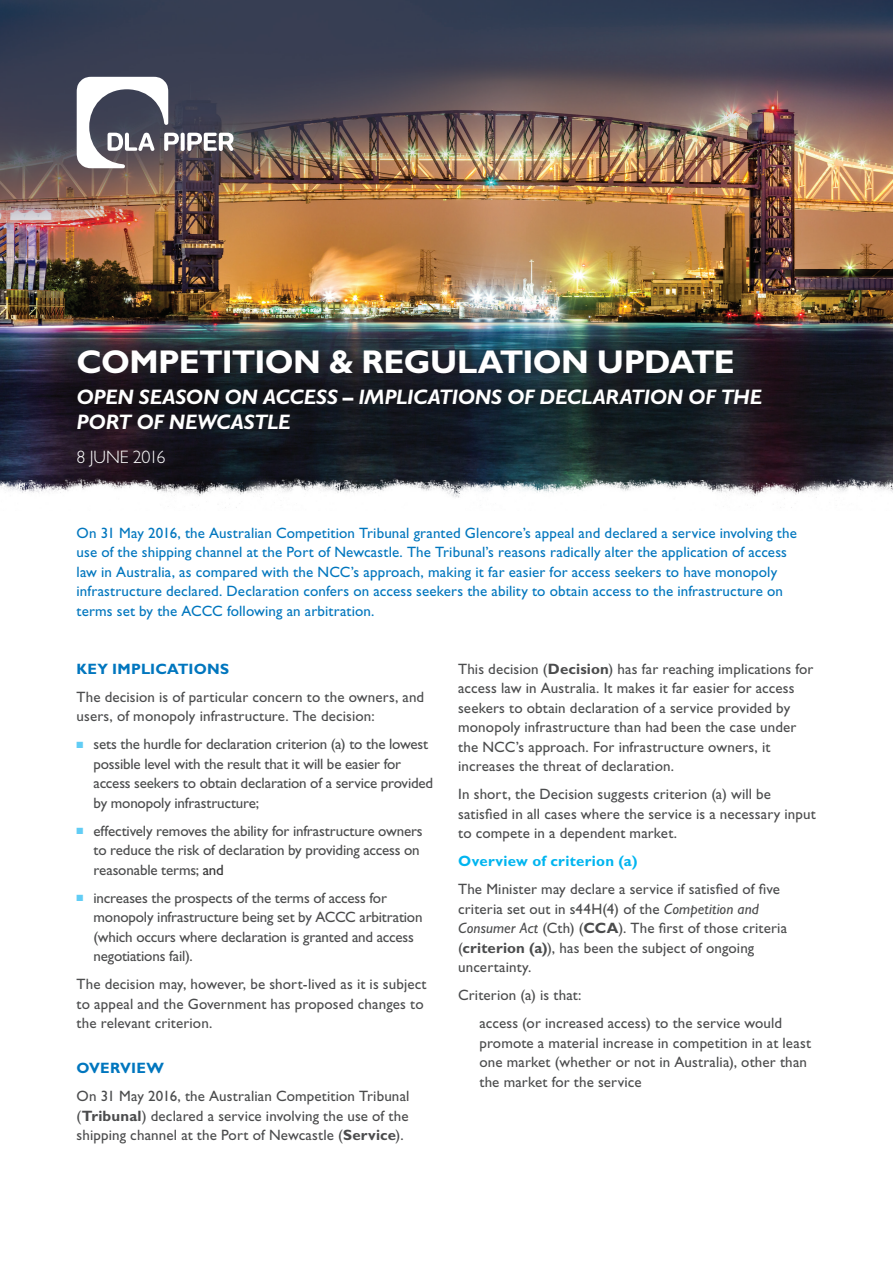
<style>
.page{position:relative;width:893px;height:1263px;background:#fff}
.page>*{position:absolute;margin:0;border:0;box-sizing:border-box;transform-origin:0 0}
.t1{font:700 33px "Gill Sans Std";letter-spacing:-.02em;color:#fff}
.t2{font:italic 700 21px/25.2px "Gill Sans Std";letter-spacing:-.015em;color:#fff}
.t3{font:300 18px "Gill Sans Std";letter-spacing:-.02em;color:#fff}
.BODY_COPY{font:15px/19.5px "Gill Sans Std";letter-spacing:.005em;color:#4b4c4d}
.BODY_COPY-2{font:15px/19.5px "Gill Sans Std";letter-spacing:.01em;color:#0076be}
.SUB-HEADER{font:700 15px "Gill Sans Std";letter-spacing:.015em;color:#0076be}
.SUB-HEADER-2{font:700 15px "Gill Sans Std";letter-spacing:.02em;color:#00b5f0}
.s1{color:#62cdf5}
.s2{color:#343434}
.s3{font-weight:700}
.s4{font-style:italic}
</style>
<div class="page">
<img style="left:0;top:0;width:893px;height:456px">
<img style="left:0;top:456px;width:893px;height:52px">
<div style="left:80px;top:346px;width:692px;height:125px;background:#231f20;opacity:.45"></div>
<svg style="left:181px;top:133px;width:4px;height:18px"></svg>
<svg style="left:187px;top:133px;width:47px;height:18px"></svg>
<svg style="left:77px;top:77px;width:102px;height:91px"></svg>
<p class="t1" style="left:77px;top:343px;width:660px">COMPETITION &amp; REGULATION UPDATE</p>
<p class="t2" style="left:77px;top:385px;width:687px">OPEN SEASON ON ACCESS – IMPLICATIONS OF DECLARATION OF THE<br>PORT OF NEWCASTLE</p>
<p class="t3" style="left:77px;top:447px;width:90px">8 JUNE 2016</p>
<p class="BODY_COPY-2" style="left:77px;top:523px;width:722px">On 31 May 2016, the Australian Competition Tribunal granted Glencore’s appeal and declared a service involving the use of the shipping channel at the Port of Newcastle. The Tribunal’s reasons radically alter the application of access law in Australia, as compared with the NCC’s approach, making it far easier for access seekers to have monopoly infrastructure declared. Declaration confers on access seekers the ability to obtain access to the infrastructure on terms set by the ACCC following an arbitration.</p>
<p class="SUB-HEADER" style="left:77px;top:660px;width:154px">KEY IMPLICATIONS</p>
<p class="BODY_COPY" style="left:77px;top:687px;width:349px">The decision is of particular concern to the owners, and users, of monopoly infrastructure. The decision:</p>
<p class="BODY_COPY" style="left:94px;top:734px;width:341px;text-indent:-17px"><span class="s1">■</span> sets the hurdle for declaration criterion (a) to the lowest possible level with the result that it will be easier for access seekers to obtain declaration of a service provided by monopoly infrastructure;</p>
<p class="BODY_COPY" style="left:94px;top:821px;width:331px;text-indent:-17px"><span class="s1">■</span> effectively removes the ability for infrastructure owners to reduce the risk of declaration by providing access on reasonable terms; <span class="s2">and</span></p>
<p class="BODY_COPY" style="left:94px;top:888px;width:331px;text-indent:-17px"><span class="s1">■</span> increases the prospects of the terms of access for monopoly infrastructure being set by ACCC arbitration (which occurs where declaration is granted and access negotiations fail).</p>
<p class="BODY_COPY" style="left:77px;top:974px;width:352px">The decision may, however, be short-lived as it is subject to appeal and the Government has proposed changes to the relevant criterion.</p>
<p class="SUB-HEADER" style="left:77px;top:1059px;width:89px">OVERVIEW</p>
<p class="BODY_COPY" style="left:77px;top:1086px;width:334px;text-align:justify">On 31 May 2016, the Australian Competition Tribunal (<span class="s3">Tribunal</span>) declared a service involving the use of the shipping channel at the Port of Newcastle (<span class="s3">Service</span>).</p>
<p class="BODY_COPY" style="left:458px;top:659px;width:357px">This decision (<span class="s3">Decision</span>) has far reaching implications for access law in Australia. It makes it far easier for access seekers to obtain declaration of a service provided by monopoly infrastructure than had been the case under the NCC’s approach. For infrastructure owners, it increases the threat of declaration.</p>
<p class="BODY_COPY" style="left:458px;top:784px;width:359px">In short, the Decision suggests criterion (a) will be satisfied in all cases where the service is a necessary input to compete in a dependent market.</p>
<p class="SUB-HEADER-2" style="left:458px;top:852px;width:181px">Overview of criterion (a)</p>
<p class="BODY_COPY" style="left:458px;top:879px;width:330px">The Minister may declare a service if satisfied of five criteria set out in s44H(4) of the <span class="s4">Competition and Consumer Act</span> (Cth) (<span class="s3">CCA</span>). The first of those criteria (<span class="s3">criterion (a)</span>), has been the subject of ongoing uncertainty.</p>
<p class="BODY_COPY" style="left:458px;top:985px;width:125px">Criterion (a) is that:</p>
<p class="BODY_COPY" style="left:479px;top:1013px;width:333px">access (or increased access) to the service would promote a material increase in competition in at least one market (whether or not in Australia), other than the market for the service</p>
</div>
